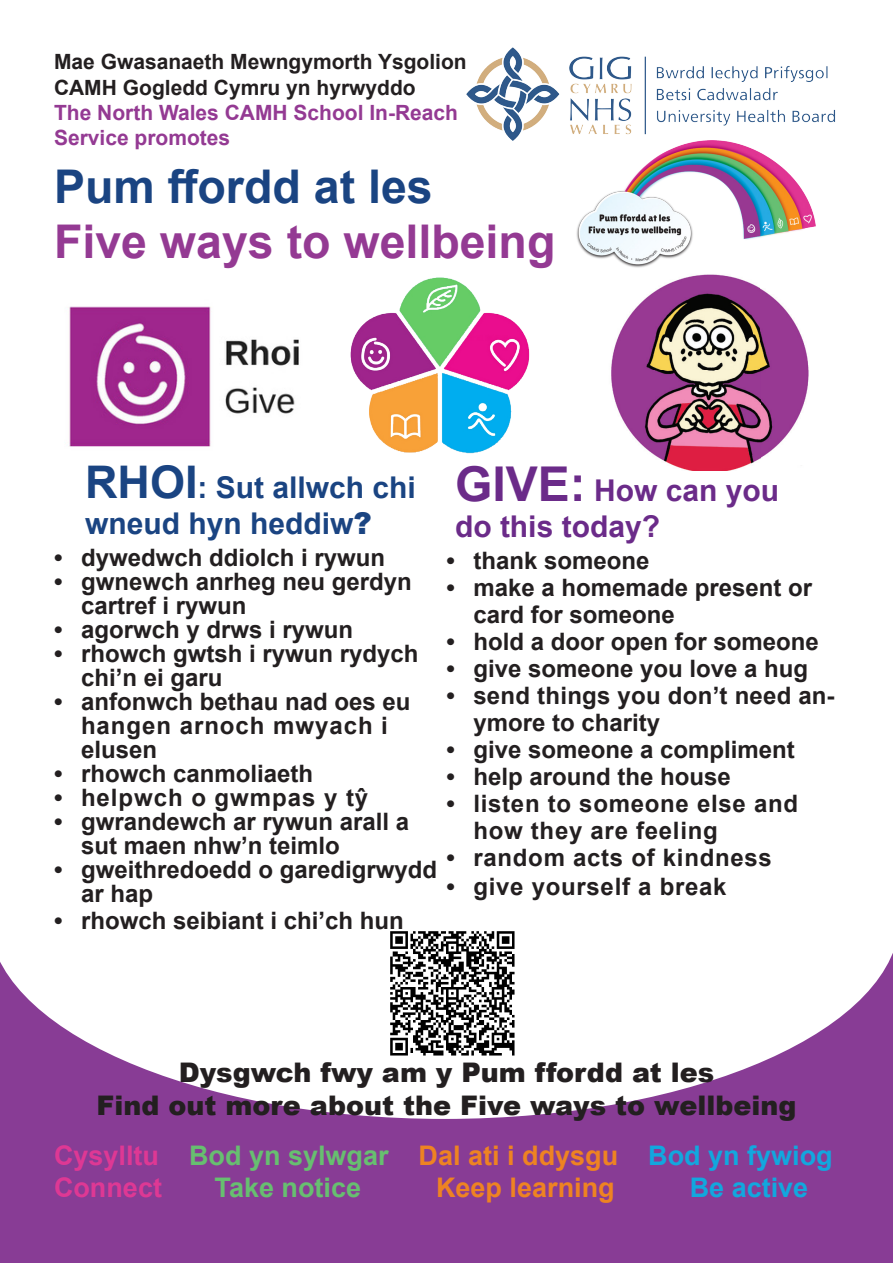
<style>
.page{position:relative;width:893px;height:1263px;background:#fff}
.page>*{position:absolute;margin:0;border:0;box-sizing:border-box;transform-origin:0 0}
.t1{font:700 46.5px "Arial";color:#943a93}
.t2{font:700 46.5px "Arial";color:#1a4482}
.t3{font:700 30px/36px "Arial";color:#1a4482}
.t4{font:700 30px/36px "Arial";color:#6b2b89}
.t5{font:900 27px "Arial";color:#231f20}
.t6{font:700 27px "Arial";color:#ee8322}
.t7{font:700 27px "Arial";color:#67bf70}
.t8{font:700 27px "Arial";color:#12a7de}
.t9{font:700 27px "Arial";color:#de3894}
.t10{font:700 24px/24px "Arial";color:#231f20}
.t11{font:700 24px/27px "Arial";letter-spacing:.03em;color:#231f20}
.t12{font:700 24px "Arial";letter-spacing:.04em;color:#231f20}
.t13{font:700 21px/25.2px "Arial";color:#231f20}
.t14{font:700 21px/25.2px "Arial";color:#943a93}
.s1{font-size:45px}
.s2{font-weight:900}
.s3{font-size:48px}
.s4{color:#de3894}
.s5{color:#67bf70}
.s6{color:#12a7de}
</style>
<div class="page">
<svg style="left:0;top:953px;width:893px;height:310px;fill:#883c95"></svg>
<img style="left:467px;top:47px;width:361px;height:93px">
<img style="left:69px;top:306px;width:230px;height:141px">
<img style="left:611px;top:274px;width:198px;height:197px">
<img style="left:563px;top:87px;width:273px;height:181px">
<img style="left:350px;top:277px;width:180px;height:177px">
<img style="left:383px;top:931px;width:140px;height:133px">
<p class="t13" style="left:54px;top:50px;width:414px">Mae Gwasanaeth Mewngymorth Ysgolion<br>CAMH Gogledd Cymru yn hyrwyddo</p>
<p class="t14" style="left:54px;top:100px;width:406px">The North Wales CAMH School In-Reach<br>Service promotes</p>
<p class="t2" style="left:54px;top:154px;width:380px">Pum ffordd at les</p>
<p class="t1" style="left:54px;top:209px;width:503px">Five ways to wellbeing</p>
<p class="t3" style="left:85px;top:470px;width:332px"><span class="s1">RHOI</span>: Sut allwch chi wneud hyn heddiw<span class="s2">?</span></p>
<p class="t10" style="left:54px;top:546px;width:333px">• dywedwch ddiolch i rywun</p>
<p class="t10" style="left:81px;top:570px;width:332px;text-indent:-27px">• gwnewch anrheg neu gerdyn cartref i rywun</p>
<p class="t10" style="left:54px;top:618px;width:301px">• agorwch y drws i rywun</p>
<p class="t10" style="left:81px;top:642px;width:339px;text-indent:-27px">• rhowch gwtsh i rywun rydych chi’n ei garu</p>
<p class="t10" style="left:81px;top:690px;width:331px;text-indent:-27px">• anfonwch bethau nad oes eu hangen arnoch mwyach i elusen</p>
<p class="t10" style="left:54px;top:762px;width:261px">• rhowch canmoliaeth</p>
<p class="t12" style="left:54px;top:780px;width:316px">• helpwch o gwmpas y tŷ</p>
<p class="t10" style="left:81px;top:810px;width:330px;text-indent:-27px">• gwrandewch ar rywun arall a sut maen nhw’n teimlo</p>
<p class="t10" style="left:81px;top:858px;width:358px;text-indent:-27px">• gweithredoedd o garedigrwydd ar hap</p>
<p class="t10" style="left:54px;top:909px;width:351px">• rhowch seibiant i chi’ch hun</p>
<p class="t4" style="left:455px;top:472px;width:326px"><span class="s3">GIVE:</span> How can you do this today?</p>
<p class="t10" style="left:446px;top:549px;width:205px">• thank someone</p>
<p class="t10" style="left:473px;top:574px;width:340px;line-height:27px;text-indent:-27px">• make a homemade present or card for someone</p>
<p class="t10" style="left:446px;top:630px;width:374px">• hold a door open for someone</p>
<p class="t10" style="left:446px;top:657px;width:363px">• give someone you love a hug</p>
<p class="t10" style="left:473px;top:682px;width:363px;line-height:27px;text-indent:-27px">• send things you don’t need an&shy;ymore to charity</p>
<p class="t10" style="left:446px;top:738px;width:350px">• give someone a compliment</p>
<p class="t10" style="left:446px;top:765px;width:286px">• help around the house</p>
<p class="t11" style="left:473px;top:790px;width:326px;text-indent:-27px">• listen to someone else and how they are feeling</p>
<p class="t11" style="left:446px;top:844px;width:327px">• random acts of kindness</p>
<p class="t11" style="left:446px;top:873px;width:282px">• give yourself a break</p>
<p class="t5" style="left:179px;top:1053px;width:537px">Dysgwch fwy am y Pum ffordd at les</p>
<p class="t5" style="left:96px;top:1085px;width:701px">Find out more about the Five ways to wellbeing</p>
<p class="t6" style="left:54px;top:1136px;width:780px"><span class="s4">Cysylltu</span> <span class="s5">Bod yn sylwgar</span> Dal ati i ddysgu <span class="s6">Bod yn fywiog</span></p>
<p class="t9" style="left:54px;top:1169px;width:110px">Connect</p>
<p class="t7" style="left:215px;top:1169px;width:148px">Take notice</p>
<p class="t6" style="left:436px;top:1169px;width:180px">Keep learning</p>
<p class="t8" style="left:690px;top:1169px;width:120px">Be active</p>
</div>
